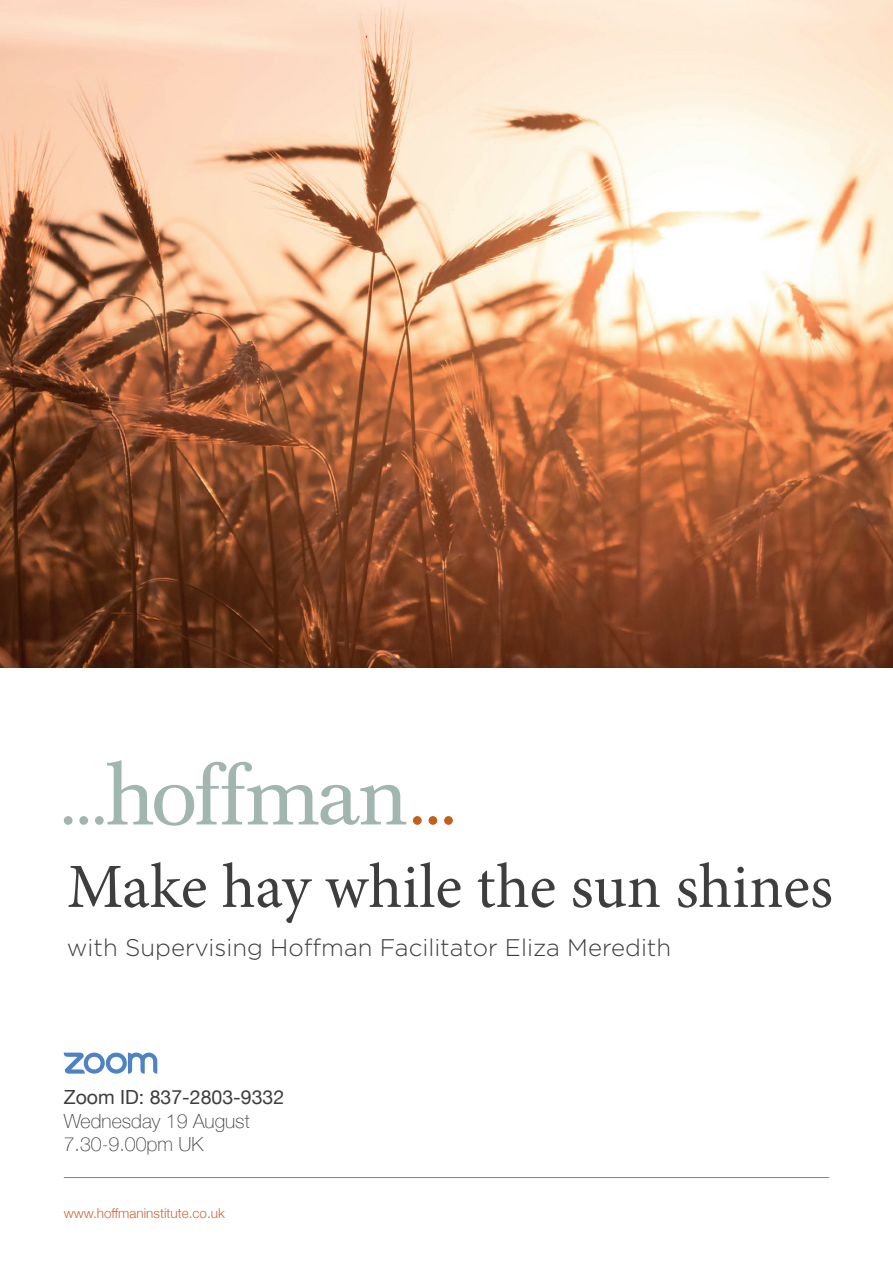
<style>
.page{position:relative;width:893px;height:1263px;background:#fff}
.page>*{position:absolute;margin:0;border:0;box-sizing:border-box;transform-origin:0 0}
.t1{font:63px "Minion Pro";color:#3e3e3f}
.t2{font:300 24px "Gotham";color:#3e3e3f}
.t3{font:100 19.5px/23.4px "Helvetica Neue";color:#3e3e3f}
.t4{font:19.5px "Helvetica Neue";color:#3e3e3f}
.t5{font:300 13.5px "Helvetica Neue";color:#cc663a}
</style>
<div class="page">
<hr style="left:64px;top:1177px;width:765px;height:1px;background:#808285">
<svg style="left:64px;top:1052px;width:93px;height:22px"></svg>
<div style="left:64px;top:816px;width:9px;height:9px;background:#a1b6ae;border-radius:50%"></div>
<div style="left:79px;top:816px;width:9px;height:9px;background:#a1b6ae;border-radius:50%"></div>
<div style="left:95px;top:816px;width:9px;height:9px;background:#a1b6ae;border-radius:50%"></div>
<svg style="left:107px;top:760px;width:299px;height:66px"></svg>
<div style="left:413px;top:816px;width:9px;height:9px;background:#c1601c;border-radius:50%"></div>
<div style="left:428px;top:816px;width:9px;height:9px;background:#c1601c;border-radius:50%"></div>
<div style="left:444px;top:816px;width:9px;height:9px;background:#c1601c;border-radius:50%"></div>
<img style="left:0;top:0;width:893px;height:668px">
<h1 class="t1" style="left:67px;top:844px;width:768px">Make hay while the sun shines</h1>
<p class="t2" style="left:67px;top:934px;width:606px">with Supervising Hoffman Facilitator Eliza Meredith</p>
<p class="t4" style="left:64px;top:1083px;width:222px">Zoom ID: 837-2803-9332</p>
<p class="t3" style="left:64px;top:1108px;width:187px">Wednesday 19 August<br>7.30-9.00pm UK</p>
<p class="t5" style="left:64px;top:1202px;width:163px">www.hoffmaninstitute.co.uk</p>
</div>
